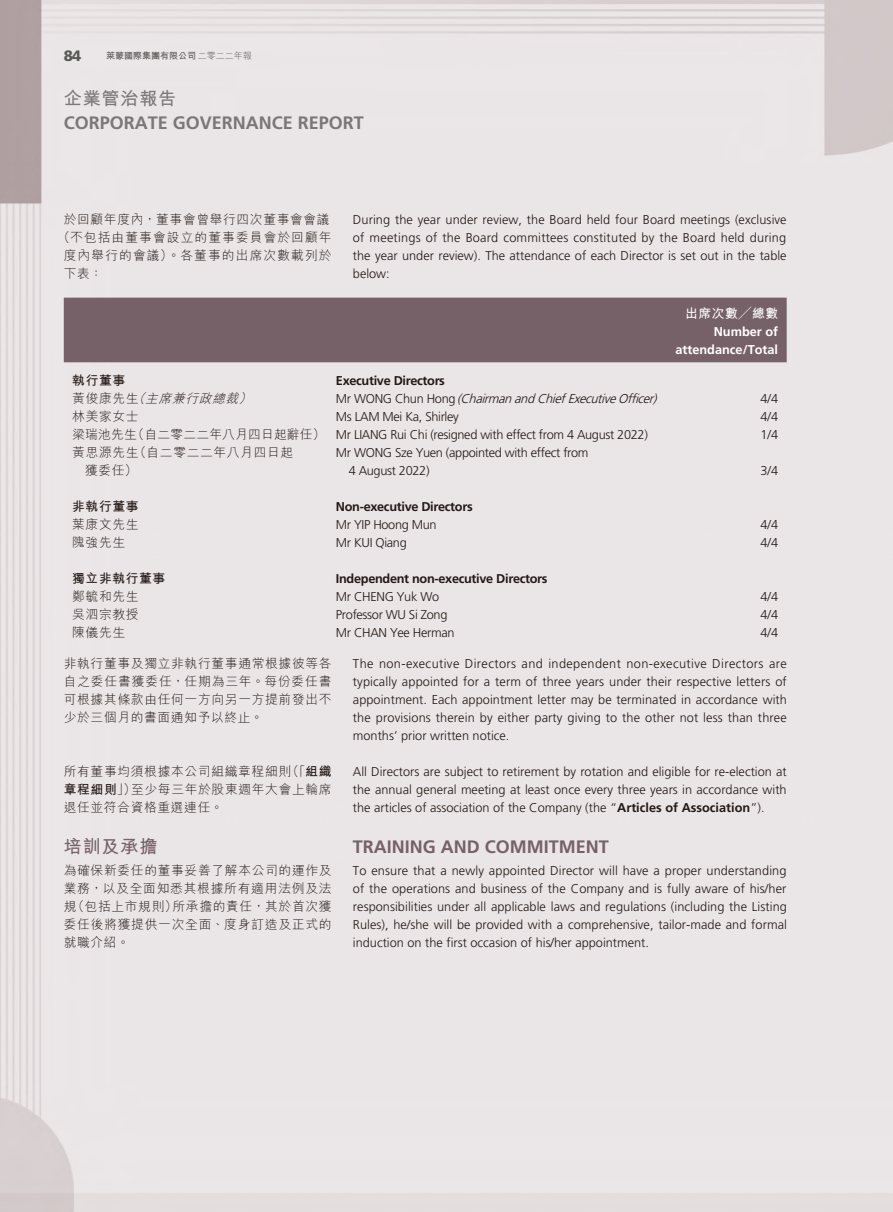
<style>
.page{position:relative;width:893px;height:1212px;background:#eae5e6}
.page>*{position:absolute;margin:0;border:0;box-sizing:border-box;transform-origin:0 0}
.t1{font:700 18px "Frutiger LT Std";color:#7a7778}
.t2{font:700 18px "Frutiger LT Std";color:#766168}
.t3{font:700 18px "M Hei HK";letter-spacing:.05em;color:#7a7778}
.t4{font:700 18px "M Hei HK";letter-spacing:.05em;color:#766168}
.t5{font:900 15px "Frutiger LT Std";color:#595857}
.t6{font:300 12.75px/18px "Frutiger LT Std";color:#231916;text-align:justify}
.t7{font:300 12.75px/18px "M Hei HK";letter-spacing:.05em;color:#231916;text-align:justify}
.t8{font:300 12.75px/18px "Frutiger LT Std";letter-spacing:-.025em;color:#231916}
.t9{font:700 12.75px "Frutiger LT Std";letter-spacing:-.025em;color:#231916}
.t10{font:italic 300 12.75px "Frutiger LT Std";color:#231916}
.t11{font:300 12.75px "M Hei HK";letter-spacing:.085em;color:#231916}
.t12{font:700 12.75px/18px "Frutiger LT Std";color:#fff;text-align:right}
.t13{font:700 12.75px "M Hei HK";letter-spacing:.05em;color:#231916}
.t14{font:italic 300 12.75px "M Hei HK";color:#231916}
.t15{font:700 12.75px "M Hei HK";letter-spacing:.05em;color:#fff}
.t16{font:700 9px "M Hei HK";color:#595857}
.s1{font-weight:300}
.s2{font-style:normal}
.s3{font-family:"M Hei HK"}
.s4{font-weight:700}
</style>
<div class="page">
<div style="left:64px;top:298px;width:723px;height:64px;background:#766168"></div>
<p class="t5" style="left:64px;top:47px;width:19px">84</p>
<p class="t16" style="left:106px;top:49px;width:147px">萊蒙國際集團有限公司 <span class="s1">二零二二年報</span></p>
<h1 class="t3" style="left:64px;top:86px;width:114px">企業管治報告</h1>
<h1 class="t1" style="left:64px;top:113px;width:302px">CORPORATE GOVERNANCE REPORT</h1>
<p class="t7" style="left:64px;top:210px;width:267px">於回顧年度內，董事會曾舉行四次董事會會議</p>
<p class="t11" style="left:57px;top:231px;width:276px">（不包括由董事會設立的董事委員會於回顧年</p>
<p class="t11" style="left:64px;top:249px;width:269px">度內舉行的會議）。各董事的出席次數載列於</p>
<p class="t7" style="left:64px;top:264px;width:40px">下表：</p>
<p class="t6" style="left:353px;top:211px;width:435px">During the year under review, the Board held four Board meetings (exclusive of meetings of the Board committees constituted by the Board held during the year under review). The attendance of each Director is set out in the table below:</p>
<p class="t15" style="left:685px;top:304px;width:95px">出席次數╱總數</p>
<p class="t12" style="left:675px;top:323px;width:104px">Number of attendance/Total</p>
<p class="t13" style="left:72px;top:371px;width:54px">執行董事</p>
<p class="t9" style="left:336px;top:373px;width:111px">Executive Directors</p>
<p class="t14" style="left:72px;top:392px;width:184px"><span class="s2">黃俊康先生</span>（主席兼行政總裁）</p>
<p class="t10" style="left:336px;top:391px;width:326px"><span class="s2">M r W O N G C h u n H o n g</span> (ChairmanandChiefExecutiveOfficer)</p>
<p class="t6" style="left:760px;top:390px;width:19px">4/4</p>
<p class="t7" style="left:72px;top:407px;width:68px">林美家女士</p>
<p class="t8" style="left:336px;top:408px;width:124px">Ms LAM Mei Ka, Shirley</p>
<p class="t6" style="left:760px;top:408px;width:19px">4/4</p>
<p class="t8" style="left:72px;top:426px;width:577px"><span class="s3">梁瑞池先生（自二零二二年八月四日起辭任）</span> Mr LIANG Rui Chi (resigned with effect from 4 August 2022)</p>
<p class="t6" style="left:760px;top:426px;width:19px">1/4</p>
<p class="t7" style="left:85px;top:443px;width:210px;text-indent:-13px">黃思源先生（自二零二二年八月四日起獲委任）</p>
<p class="t8" style="left:349px;top:444px;width:241px;text-indent:-13px">Mr WONG Sze Yuen (appointed with effect from<br>4 August 2022)</p>
<p class="t6" style="left:760px;top:462px;width:19px">3/4</p>
<p class="t13" style="left:72px;top:497px;width:68px">非執行董事</p>
<p class="t9" style="left:336px;top:499px;width:138px">Non-executive Directors</p>
<p class="t7" style="left:72px;top:515px;width:68px">葉康文先生</p>
<p class="t8" style="left:336px;top:516px;width:102px">Mr YIP Hoong Mun</p>
<p class="t6" style="left:760px;top:516px;width:19px">4/4</p>
<p class="t7" style="left:72px;top:533px;width:54px">隗強先生</p>
<p class="t8" style="left:336px;top:534px;width:72px">Mr KUI Qiang</p>
<p class="t6" style="left:760px;top:534px;width:19px">4/4</p>
<p class="t13" style="left:72px;top:569px;width:95px">獨立非執行董事</p>
<p class="t9" style="left:336px;top:571px;width:213px">Independent non-executive Directors</p>
<p class="t7" style="left:72px;top:587px;width:68px">鄭毓和先生</p>
<p class="t8" style="left:336px;top:588px;width:105px">Mr CHENG Yuk Wo</p>
<p class="t6" style="left:760px;top:588px;width:19px">4/4</p>
<p class="t7" style="left:72px;top:605px;width:68px">吳泗宗教授</p>
<p class="t8" style="left:336px;top:606px;width:113px">Professor WU Si Zong</p>
<p class="t6" style="left:760px;top:606px;width:19px">4/4</p>
<p class="t7" style="left:72px;top:623px;width:54px">陳儀先生</p>
<p class="t8" style="left:336px;top:624px;width:120px">Mr CHAN Yee Herman</p>
<p class="t6" style="left:760px;top:624px;width:19px">4/4</p>
<p class="t6" style="left:353px;top:655px;width:435px">The non-executive Directors and independent non-executive Directors are typically appointed for a term of three years under their respective letters of appointment. Each appointment letter may be terminated in accordance with the provisions therein by either party giving to the other not less than three months’ prior written notice.</p>
<p class="t6" style="left:353px;top:763px;width:435px">All Directors are subject to retirement by rotation and eligible for re-election at the annual general meeting at least once every three years in accordance with the articles of association of the Company (the “<span class="s4">Articles of Association</span>”).</p>
<h1 class="t2" style="left:353px;top:836px;width:257px">TRAINING AND COMMITMENT</h1>
<p class="t6" style="left:353px;top:861px;width:435px">To ensure that a newly appointed Director will have a proper understanding of the operations and business of the Company and is fully aware of his/her responsibilities under all applicable laws and regulations (including the Listing Rules), he/she will be provided with a comprehensive, tailor-made and formal induction on the first occasion of his/her appointment.</p>
<p class="t7" style="left:64px;top:654px;width:269px">非執行董事及獨立非執行董事通常根據彼等各自之委任書獲委任，任期為三年。每份委任書可根據其條款由任何一方向另一方提前發出不少於三個月的書面通知予以終止。</p>
<p class="t7" style="left:64px;top:762px;width:269px">所有董事均須根據本公司組織章程細則（「<span class="s4">組織章程細則</span>」）至少每三年於股東週年大會上輪席退任並符合資格重選連任。</p>
<h1 class="t4" style="left:64px;top:833px;width:95px">培訓及承擔</h1>
<p class="t7" style="left:64px;top:861px;width:269px">為確保新委任的董事妥善了解本公司的運作及業務，以及全面知悉其根據所有適用法例及法規（包括上市規則）所承擔的責任，其於首次獲委任後將獲提供一次全面、度身訂造及正式的就職介紹。</p>
</div>
